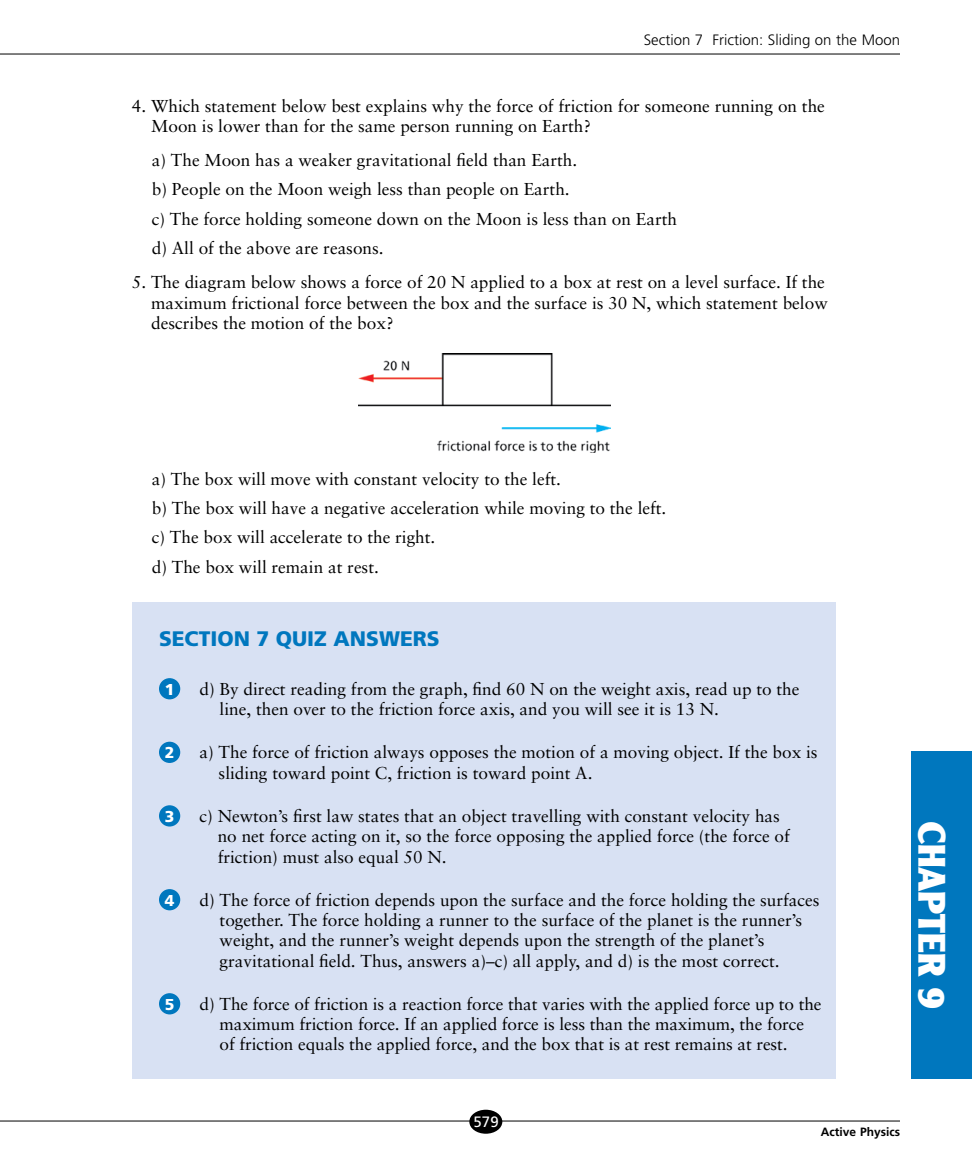
<style>
.page{position:relative;width:972px;height:1175px;background:#fff}
.page>*{position:absolute;margin:0;border:0;box-sizing:border-box;transform-origin:0 0}
.t1{font:900 37.5px "Clearface Gothic LH";color:#fff}
.t2{font:900 21px "Frutiger";color:#0077be}
.t3{font:17.25px/20.2px "Sabon";color:#000}
.t4{font:900 15.75px "Frutiger";color:#fff}
.t5{font:300 15px "Frutiger";color:#000}
.t6{font:15px "Frutiger";color:#fff}
.t7{font:700 12px "Frutiger";color:#000}
</style>
<div class="page">
<hr style="left:0;top:1120px;width:900px;height:1px;background:#000">
<hr style="left:0;top:54px;width:900px;height:1px;background:#000">
<div style="left:469px;top:1109px;width:33px;height:24px;background:#000;border-radius:50%"></div>
<div style="left:911px;top:751px;width:61px;height:327px;background:#0077be"></div>
<div style="left:132px;top:602px;width:703px;height:476px;background:#d8e1f3"></div>
<div style="left:159px;top:678px;width:21px;height:21px;background:#0077be;border-radius:50%"></div>
<div style="left:159px;top:741px;width:21px;height:22px;background:#0077be;border-radius:50%"></div>
<div style="left:159px;top:805px;width:21px;height:21px;background:#0077be;border-radius:50%"></div>
<div style="left:159px;top:889px;width:21px;height:21px;background:#0077be;border-radius:50%"></div>
<div style="left:159px;top:993px;width:21px;height:21px;background:#0077be;border-radius:50%"></div>
<img style="left:359px;top:353px;width:252px;height:99px">
<p class="t5" style="left:644px;top:31px;width:258px">Section 7 Friction: Sliding on the Moon</p>
<p class="t3" style="left:151px;top:96px;width:675px;text-indent:-19px">4. Which statement below best explains why the force of friction for someone running on the<br>Moon is lower than for the same person running on Earth?</p>
<p class="t3" style="left:152px;top:145px;width:527px;line-height:29.2px">a) The Moon has a weaker gravitational field than Earth.<br>b) People on the Moon weigh less than people on Earth.<br>c) The force holding someone down on the Moon is less than on Earth d) All of the above are reasons.</p>
<p class="t3" style="left:151px;top:272px;width:678px;text-indent:-19px">5. The diagram below shows a force of 20 N applied to a box at rest on a level surface. If the maximum frictional force between the box and the surface is 30 N, which statement below describes the motion of the box?</p>
<p class="t3" style="left:152px;top:464px;width:516px;line-height:29.2px">a) The box will move with constant velocity to the left.<br>b) The box will have a negative acceleration while moving to the left. c) The box will accelerate to the right.<br>d) The box will remain at rest.</p>
<p class="t2" style="left:159px;top:625px;width:282px">SECTION 7 QUIZ ANSWERS</p>
<p class="t4" style="left:165px;top:679px;width:11px">1</p>
<p class="t3" style="left:220px;top:678px;width:581px;text-indent:-20px">d) By direct reading from the graph, find 60 N on the weight axis, read up to the line, then over to the friction force axis, and you will see it is 13 N.</p>
<p class="t4" style="left:165px;top:743px;width:11px">2</p>
<p class="t3" style="left:219px;top:742px;width:601px;text-indent:-19px">a) The force of friction always opposes the motion of a moving object. If the box is sliding toward point C, friction is toward point A.</p>
<p class="t4" style="left:165px;top:806px;width:11px">3</p>
<p class="t3" style="left:218px;top:805px;width:574px;text-indent:-18px">c) Newton’s first law states that an object travelling with constant velocity has no net force acting on it, so the force opposing the applied force (the force of friction) must also equal 50 N.</p>
<p class="t4" style="left:165px;top:890px;width:11px">4</p>
<p class="t3" style="left:220px;top:889px;width:602px;text-indent:-20px">d) The force of friction depends upon the surface and the force holding the surfaces together. The force holding a runner to the surface of the planet is the runner’s weight, and the runner’s weight depends upon the strength of the planet’s gravitational field. Thus, answers a)–c) all apply, and d) is the most correct.</p>
<p class="t4" style="left:165px;top:994px;width:11px">5</p>
<p class="t3" style="left:220px;top:993px;width:603px;text-indent:-20px">d) The force of friction is a reaction force that varies with the applied force up to the maximum friction force. If an applied force is less than the maximum, the force of friction equals the applied force, and the box that is at rest remains at rest.</p>
<h1 class="t1" style="left:955px;top:820px;width:190px;rotate:90deg">CHAPTER 9</h1>
<p class="t6" style="left:474px;top:1112px;width:27px">579</p>
<p class="t7" style="left:821px;top:1124px;width:81px">Active Physics</p>
</div>
